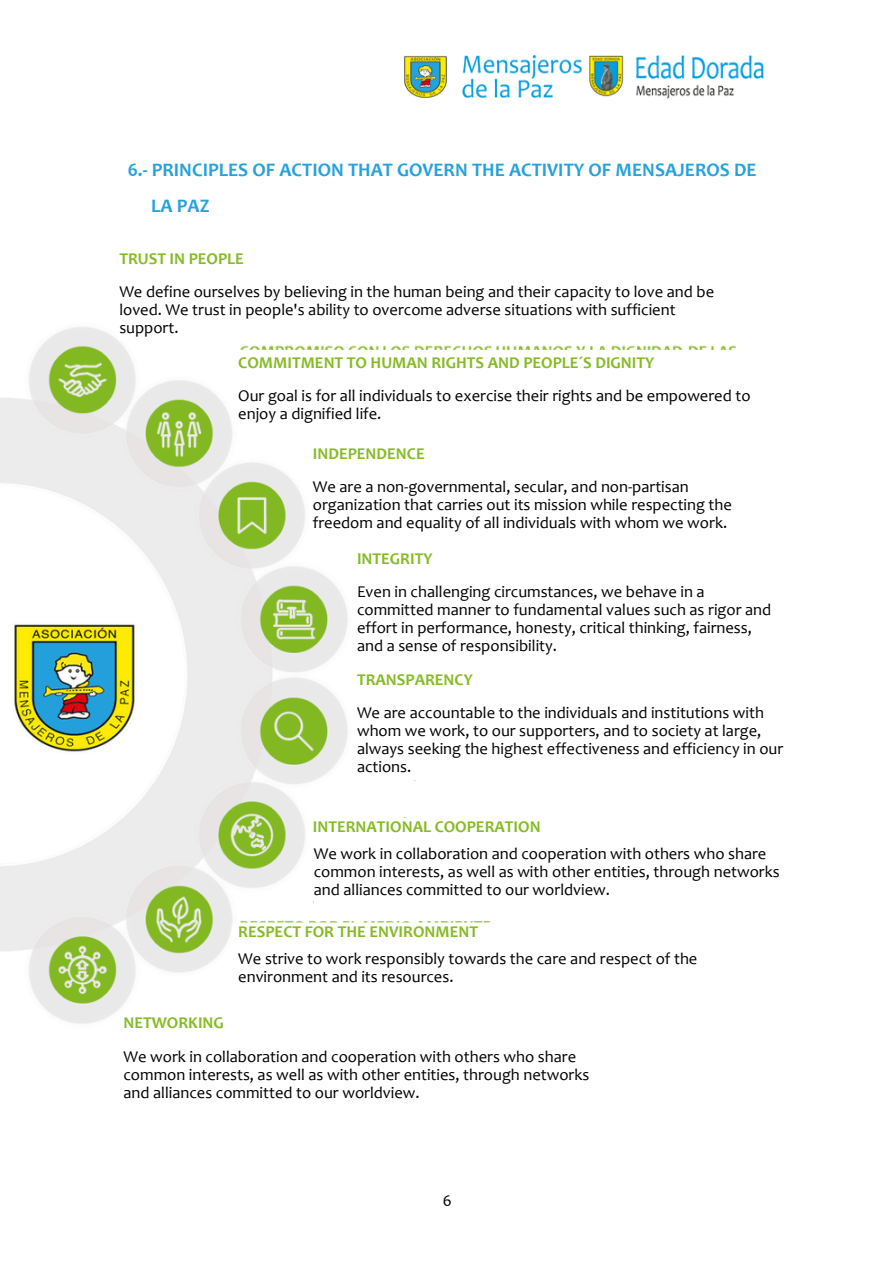
<style>
.page{position:relative;width:894px;height:1264px;background:#fff}
.page>*{position:absolute;margin:0;border:0;box-sizing:border-box;transform-origin:0 0}
.t1{font:700 19.2px "Candara";color:#25a1dc}
.t2{font:16.5px/18px "Candara";color:#000}
.t3{font:700 16.5px "Candara";color:#85bb24}
.t4{font:16.35px "Candara";color:#000}
</style>
<div class="page">
<img style="left:0;top:327px;width:736px;height:697px">
<img style="left:404px;top:56px;width:177px;height:42px">
<img style="left:589px;top:55px;width:174px;height:43px">
<div style="left:119px;top:277px;width:627px;height:63px;background:#fff"></div>
<div style="left:225px;top:350px;width:535px;height:30px;background:#fff;border-radius:8px"></div>
<div style="left:299px;top:441px;width:139px;height:30px;background:#fff;border-radius:8px"></div>
<div style="left:344px;top:546px;width:101px;height:30px;background:#fff;border-radius:8px"></div>
<div style="left:344px;top:667px;width:142px;height:30px;background:#fff;border-radius:8px"></div>
<svg style="left:117px;top:1013px;width:156px;height:11px"></svg>
<div style="left:238px;top:382px;width:547px;height:62px;background:#fff"></div>
<svg style="left:235px;top:388px;width:3px;height:38px"></svg>
<div style="left:313px;top:473px;width:450px;height:63px;background:#fff"></div>
<svg style="left:310px;top:479px;width:3px;height:56px"></svg>
<div style="left:357px;top:578px;width:428px;height:80px;background:#fff"></div>
<svg style="left:354px;top:584px;width:3px;height:74px"></svg>
<div style="left:357px;top:698px;width:460px;height:81px;background:#fff"></div>
<svg style="left:354px;top:705px;width:3px;height:74px"></svg>
<div style="left:314px;top:839px;width:491px;height:81px;background:#fff"></div>
<svg style="left:306px;top:817px;width:430px;height:85px"></svg>
<div style="left:238px;top:944px;width:547px;height:63px;background:#fff"></div>
<svg style="left:231px;top:922px;width:469px;height:66px"></svg>
<p class="t1" style="left:128px;top:162px;width:630px">6.- PRINCIPLES OF ACTION THAT GOVERN THE ACTIVITY OF MENSAJEROS DE</p>
<h2 class="t1" style="left:151px;top:198px;width:60px">LA PAZ</h2>
<p class="t3" style="left:119px;top:252px;width:126px">TRUST IN PEOPLE</p>
<h2 class="t2" style="left:119px;top:284px;width:596px">We define ourselves by believing in the human being and their capacity to love and be loved. We trust in people's ability to overcome adverse situations with sufficient support.</h2>
<h2 class="t3" style="left:238px;top:356px;width:417px">COMMITMENT TO HUMAN RIGHTS AND PEOPLE´S DIGNITY</h2>
<h2 class="t2" style="left:238px;top:388px;width:513px">Our goal is for all individuals to exercise their rights and be empowered to enjoy a dignified life.</h2>
<p class="t3" style="left:313px;top:447px;width:113px">INDEPENDENCE</p>
<h2 class="t2" style="left:313px;top:479px;width:420px">We are a non-governmental, secular, and non-partisan organization that carries out its mission while respecting the freedom and equality of all individuals with whom we work.</h2>
<p class="t3" style="left:357px;top:552px;width:77px">INTEGRITY</p>
<p class="t2" style="left:357px;top:584px;width:415px">Even in challenging circumstances, we behave in a committed manner to fundamental values such as rigor and effort in performance, honesty, critical thinking, fairness, and a sense of responsibility.</p>
<p class="t3" style="left:357px;top:672px;width:117px">TRANSPARENCY</p>
<h2 class="t2" style="left:357px;top:705px;width:427px">We are accountable to the individuals and institutions with whom we work, to our supporters, and to society at large, always seeking the highest effectiveness and efficiency in our actions.</h2>
<h2 class="t3" style="left:313px;top:820px;width:229px">INTERNATIONAL COOPERATION</h2>
<p class="t2" style="left:314px;top:846px;width:467px">We work in collaboration and cooperation with others who share common interests, as well as with other entities, through networks and alliances committed to our worldview.</p>
<p class="t3" style="left:238px;top:925px;width:241px">RESPECT FOR THE ENVIRONMENT</p>
<h2 class="t3" style="left:123px;top:1016px;width:102px">NETWORKING</h2>
<p class="t2" style="left:238px;top:950px;width:460px">We strive to work responsibly towards the care and respect of the environment and its resources.</p>
<p class="t2" style="left:123px;top:1048px;width:467px">We work in collaboration and cooperation with others who share common interests, as well as with other entities, through networks and alliances committed to our worldview.</p>
<h1 class="t4" style="left:442px;top:1193px;width:11px">6</h1>
</div>
